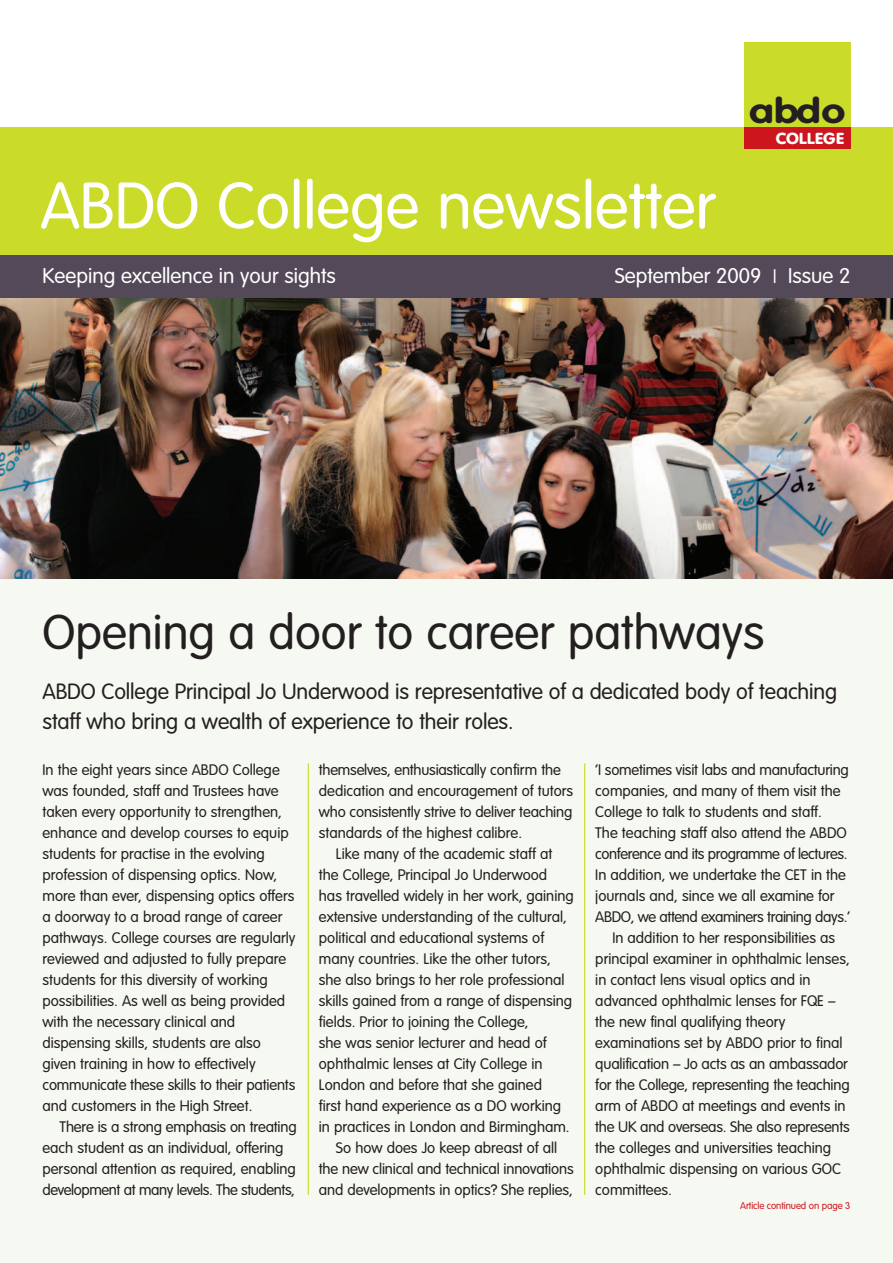
<style>
.page{position:relative;width:893px;height:1263px;background:#fff}
.page>*{position:absolute;margin:0;border:0;box-sizing:border-box;transform-origin:0 0}
.t1{font:300 64.5px "VAG Rounded";color:#fff}
.t2{font:300 48px "VAG Rounded";color:#231f20}
.t3{font:700 34.5px "VAG Rounded";color:#231f20;scale:1.25 1}
.t4{font:300 21.75px/30px "VAG Rounded";letter-spacing:-.005em;color:#231f20}
.t5{font:300 21px "VAG Rounded";color:#fff}
.t6{font:900 15.75px "VAG Rounded";letter-spacing:.01em;color:#fff;scale:1.1 1}
.t7{font:300 15px/21px "VAG Rounded";color:#231f20}
.t8{font:300 15px "VAG Rounded";letter-spacing:-.025em;color:#231f20}
.t9{font:300 9.75px "VAG Rounded";letter-spacing:-.01em;color:#cd151d}
.s1{font-size:18px}
</style>
<div class="page">
<div style="left:0;top:561px;width:893px;height:702px;background:#f6f8f2"></div>
<img style="left:0;top:298px;width:893px;height:280px">
<div style="left:0;top:128px;width:893px;height:127px;background:#cadb2a"></div>
<div style="left:744px;top:43px;width:106px;height:106px;background:#cadb2a"></div>
<div style="left:744px;top:128px;width:106px;height:21px;background:#cd151d"></div>
<div style="left:0;top:255px;width:893px;height:43px;background:#534959"></div>
<hr style="left:308px;top:763px;width:1px;height:432px;background:#cadb2a">
<hr style="left:584px;top:763px;width:1px;height:432px;background:#cadb2a">
<h1 class="t1" style="left:40px;top:179px;width:677px">ABDO College newsletter</h1>
<h3 class="t3" style="left:749px;top:97px;width:79px">abdo</h3>
<p class="t6" style="left:776px;top:131px;width:64px">COLLEGE</p>
<h3 class="t5" style="left:43px;top:267px;width:295px">Keeping excellence in your sights</h3>
<h3 class="t5" style="left:615px;top:267px;width:237px">September 2009 <span class="s1">|</span> Issue 2</h3>
<h2 class="t2" style="left:43px;top:612px;width:723px">Opening a door to career pathways</h2>
<h3 class="t4" style="left:43px;top:678px;width:796px">ABDO College Principal Jo Underwood is representative of a dedicated body of teaching staff who bring a wealth of experience to their roles.</h3>
<p class="t7" style="left:43px;top:760px;width:255px">In the eight years since ABDO College was founded, staff and Trustees have taken every opportunity to strengthen, enhance and develop courses to equip students for practise in the evolving profession of dispensing optics. Now, more than ever, dispensing optics offers a doorway to a broad range of career pathways. College courses are regularly reviewed and adjusted to fully prepare students for this diversity of working possibilities. As well as being provided with the necessary clinical and dispensing skills, students are also given training in how to effectively communicate these skills to their patients and customers in the High Street.</p>
<p class="t7" style="left:43px;top:1117px;width:256px;text-indent:17px">There is a strong emphasis on treating each student as an individual, offering personal attention as required, enabling development at many levels. The students,</p>
<p class="t7" style="left:319px;top:760px;width:256px">themselves, enthusiastically confirm the dedication and encouragement of tutors who consistently strive to deliver teaching standards of the highest calibre.</p>
<p class="t7" style="left:336px;top:844px;width:218px">Like many of the academic staff at</p>
<p class="t7" style="left:319px;top:865px;width:230px">the College, Principal Jo Underwood</p>
<p class="t7" style="left:319px;top:886px;width:256px">has travelled widely in her work, gaining</p>
<p class="t7" style="left:319px;top:907px;width:250px">extensive understanding of the cultural,</p>
<p class="t7" style="left:319px;top:928px;width:227px">political and educational systems of</p>
<p class="t7" style="left:319px;top:949px;width:234px">many countries. Like the other tutors,</p>
<p class="t7" style="left:319px;top:970px;width:247px">she also brings to her role professional</p>
<p class="t7" style="left:319px;top:991px;width:255px">skills gained from a range of dispensing</p>
<p class="t7" style="left:319px;top:1012px;width:211px">fields. Prior to joining the College,</p>
<p class="t7" style="left:319px;top:1033px;width:229px">she was senior lecturer and head of</p>
<p class="t7" style="left:319px;top:1054px;width:225px">ophthalmic lenses at City College in</p>
<p class="t7" style="left:319px;top:1075px;width:225px">London and before that she gained</p>
<p class="t7" style="left:319px;top:1096px;width:244px">first hand experience as a DO working</p>
<p class="t7" style="left:319px;top:1117px;width:252px">in practices in London and Birmingham.</p>
<p class="t7" style="left:336px;top:1138px;width:223px">So how does Jo keep abreast of all</p>
<p class="t7" style="left:319px;top:1159px;width:256px">the new clinical and technical innovations</p>
<p class="t7" style="left:319px;top:1180px;width:255px">and developments in optics? She replies,</p>
<p class="t7" style="left:595px;top:760px;width:255px">‘I sometimes visit labs and manufacturing</p>
<p class="t7" style="left:595px;top:781px;width:247px">companies, and many of them visit the</p>
<p class="t7" style="left:595px;top:802px;width:228px">College to talk to students and staff.</p>
<p class="t7" style="left:595px;top:823px;width:253px">The teaching staff also attend the ABDO</p>
<p class="t8" style="left:595px;top:847px;width:254px">conference and its programme of lectures.</p>
<p class="t7" style="left:595px;top:865px;width:252px">In addition, we undertake the CET in the</p>
<p class="t7" style="left:595px;top:886px;width:241px">journals and, since we all examine for</p>
<p class="t8" style="left:595px;top:910px;width:256px">ABDO, we attend examiners training days.’</p>
<p class="t7" style="left:612px;top:928px;width:224px">In addition to her responsibilities as</p>
<p class="t7" style="left:595px;top:949px;width:256px">principal examiner in ophthalmic lenses,</p>
<p class="t7" style="left:595px;top:970px;width:217px">in contact lens visual optics and in</p>
<p class="t7" style="left:595px;top:991px;width:242px">advanced ophthalmic lenses for FQE –</p>
<p class="t7" style="left:595px;top:1012px;width:192px">the new final qualifying theory</p>
<p class="t7" style="left:595px;top:1033px;width:249px">examinations set by ABDO prior to final</p>
<p class="t7" style="left:595px;top:1054px;width:254px">qualification – Jo acts as an ambassador</p>
<p class="t7" style="left:595px;top:1075px;width:256px">for the College, representing the teaching</p>
<p class="t7" style="left:595px;top:1096px;width:252px">arm of ABDO at meetings and events in</p>
<p class="t7" style="left:595px;top:1117px;width:256px">the UK and overseas. She also represents</p>
<p class="t7" style="left:595px;top:1138px;width:237px">the colleges and universities teaching</p>
<p class="t7" style="left:595px;top:1159px;width:247px">ophthalmic dispensing on various GOC</p>
<p class="t7" style="left:595px;top:1180px;width:78px">committees.</p>
<p class="t9" style="left:740px;top:1201px;width:112px">Article continued on page 3</p>
</div>
